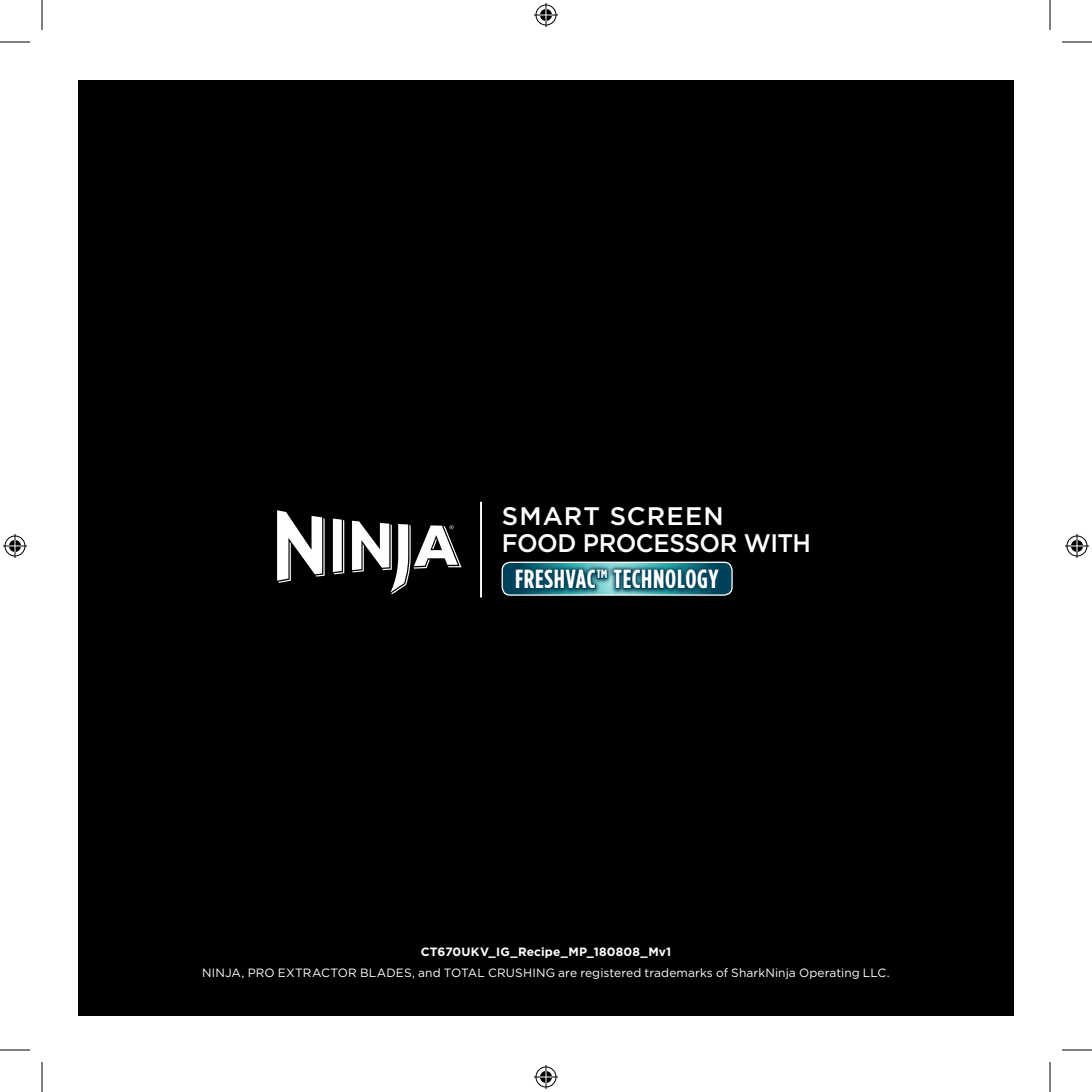
<style>
.page{position:relative;width:1092px;height:1092px;background:#fff}
.page>*{position:absolute;margin:0;border:0;box-sizing:border-box;transform-origin:0 0}
.t1{font:700 26.2px "Gotham Condensed";letter-spacing:.025em;color:#fff}
.t2{font:500 25.4px/27.6px "Gotham";letter-spacing:-.015em;color:#fff}
.t3{font:12px "Gotham";letter-spacing:.01em;color:#fff}
.t4{font:700 12px "Gotham";letter-spacing:.015em;color:#fff}
</style>
<div class="page">
<div style="left:78px;top:80px;width:936px;height:936px;background:#000"></div>
<hr style="left:480px;top:502px;width:2px;height:96px;background:#fff">
<svg style="left:277px;top:510px;width:48px;height:73px"></svg>
<svg style="left:333px;top:519px;width:11px;height:55px"></svg>
<svg style="left:352px;top:521px;width:110px;height:73px"></svg>
<div style="left:502px;top:562px;width:231px;height:34px;border:1px solid #fff;border-radius:8px"></div>
<svg style="left:502px;top:562px;width:230px;height:33px;background:#216777"></svg>
<hr style="left:0;top:42px;width:30px;height:1px;background:#000">
<hr style="left:1062px;top:42px;width:30px;height:1px;background:#000">
<hr style="left:0;top:1050px;width:30px;height:1px;background:#000">
<hr style="left:1062px;top:1050px;width:30px;height:1px;background:#000">
<hr style="left:42px;top:0;width:1px;height:30px;background:#000">
<hr style="left:42px;top:1062px;width:1px;height:30px;background:#000">
<hr style="left:1050px;top:0;width:1px;height:30px;background:#000">
<hr style="left:1050px;top:1062px;width:1px;height:30px;background:#000">
<svg style="left:534px;top:3px;width:24px;height:24px"></svg>
<svg style="left:534px;top:1065px;width:24px;height:24px"></svg>
<svg style="left:3px;top:534px;width:24px;height:24px"></svg>
<svg style="left:1065px;top:534px;width:24px;height:24px"></svg>
<h2 class="t2" style="left:502px;top:502px;width:310px">SMART SCREEN<br>FOOD PROCESSOR WITH</h2>
<h1 class="t1" style="left:515px;top:564px;width:205px">FRESHVAC™ TECHNOLOGY</h1>
<p class="t4" style="left:421px;top:944px;width:252px">CT670UKV_IG_Recipe_MP_180808_Mv1</p>
<p class="t3" style="left:202px;top:966px;width:689px">NINJA, PRO EXTRACTOR BLADES, and TOTAL CRUSHING are registered trademarks of SharkNinja Operating LLC.</p>
</div>
